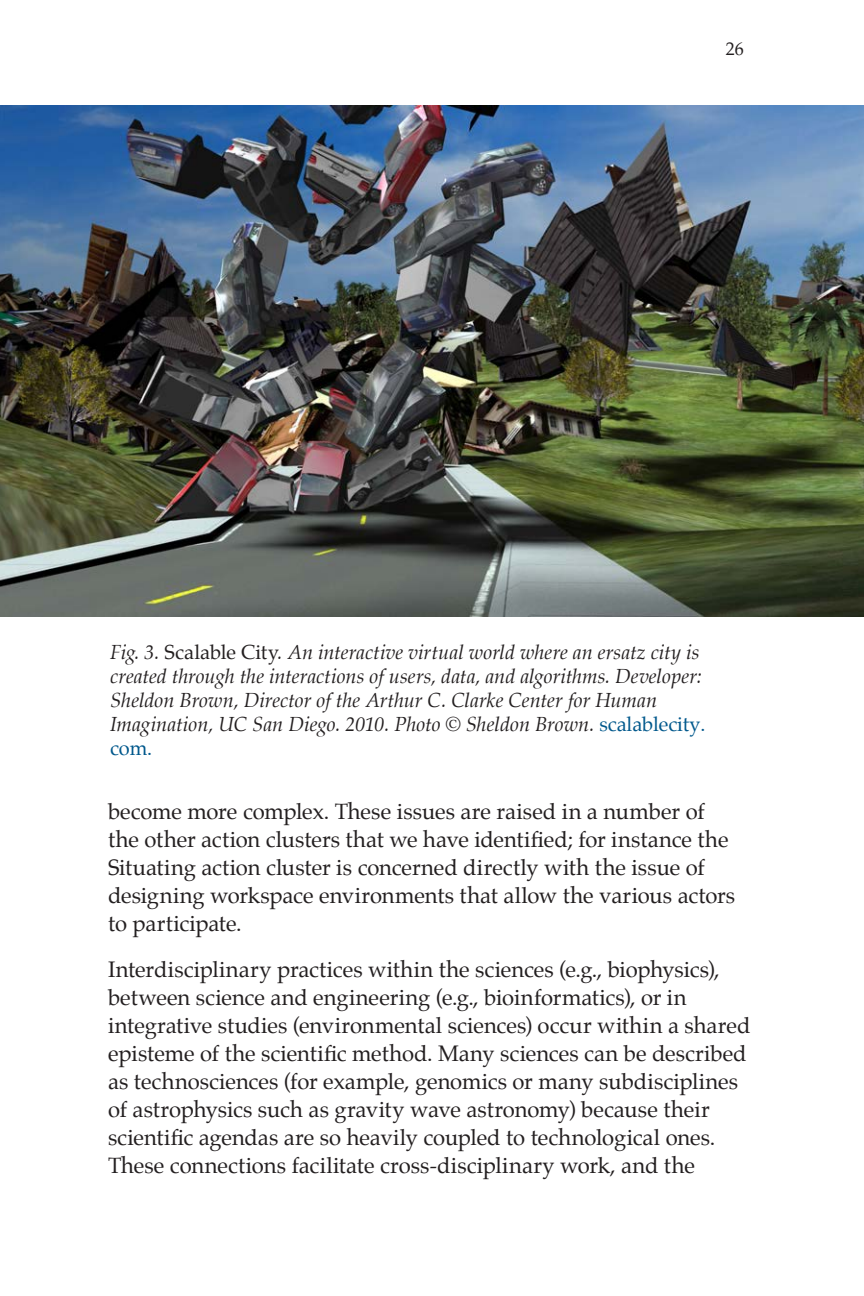
<style>
.page{position:relative;width:864px;height:1296px;background:#fff}
.page>*{position:absolute;margin:0;border:0;box-sizing:border-box;transform-origin:0 0}
.t1{font:22px/28px "Palatino";color:#231f20}
.t2{font:italic 20px/24px "Palatino";color:#231f20}
.t3{font:18px "Palatino";color:#231f20}
.s1{font-style:normal}
.s2{font-style:normal;color:#00588c}
</style>
<div class="page">
<img style="left:0;top:105px;width:864px;height:511px">
<p class="t3" style="left:726px;top:34px;width:19px">26</p>
<p class="t2" style="left:110px;top:640px;width:597px">Fig. 3. <span class="s1">Scalable City</span>. An interactive virtual world where an ersatz city is created through the interactions of users, data, and algorithms. Developer:<br>Sheldon Brown, Director of the Arthur C. Clarke Center for Human Imagination, UC San Diego. 2010. Photo © Sheldon Brown. <span class="s2">scalablecity. com.</span></p>
<p class="t1" style="left:108px;top:797px;width:629px">become more complex. These issues are raised in a number of the other action clusters that we have identified; for instance the Situating action cluster is concerned directly with the issue of designing workspace environments that allow the various actors to participate.</p>
<p class="t1" style="left:108px;top:956px;width:644px">Interdisciplinary practices within the sciences (e.g., biophysics), between science and engineering (e.g., bioinformatics), or in integrative studies (environmental sciences) occur within a shared episteme of the scientific method. Many sciences can be described as technosciences (for example, genomics or many subdisciplines of astrophysics such as gravity wave astronomy) because their scientific agendas are so heavily coupled to technological ones.<br>These connections facilitate cross-disciplinary work, and the</p>
</div>
